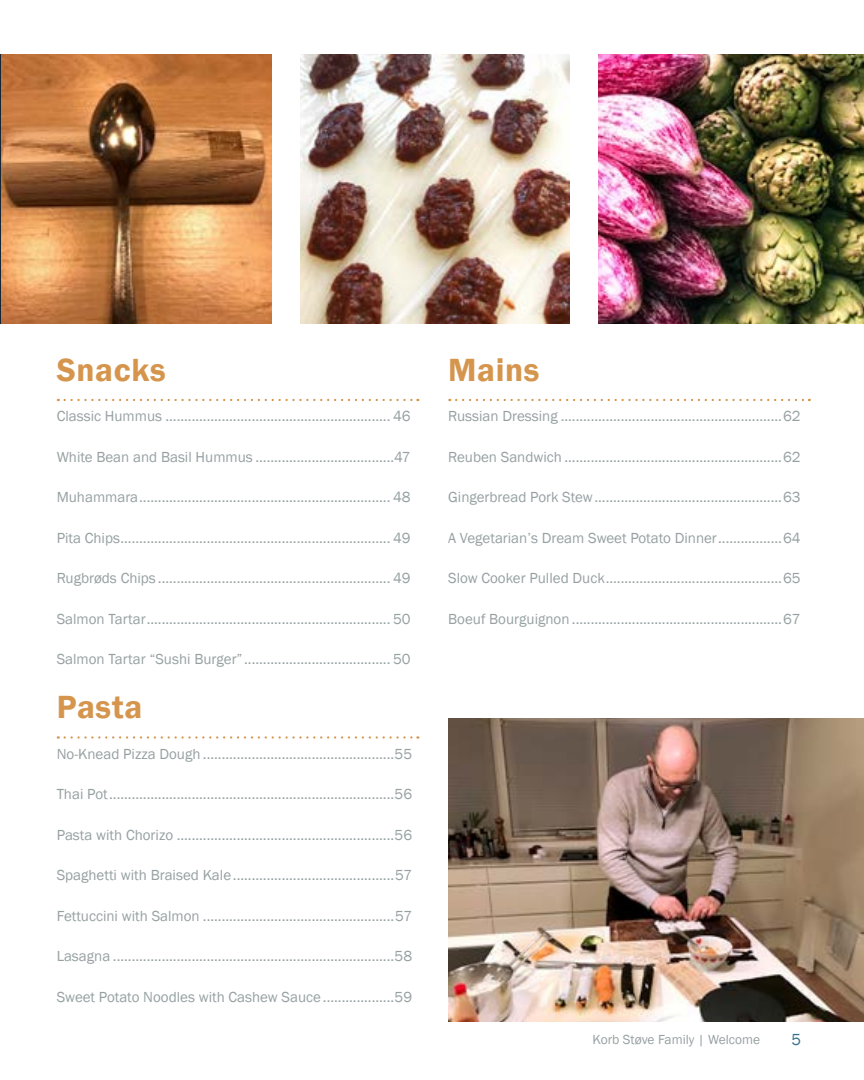
<style>
.page{position:relative;width:864px;height:1080px;background:#fff}
.page>*{position:absolute;margin:0;border:0;box-sizing:border-box;transform-origin:0 0}
.t1{font:600 33px "Franklin Gothic";letter-spacing:.02em;color:#d5954d}
.t2{font:16.5px "Franklin Gothic";color:#38718c}
.t3{font:15px "Franklin Gothic";color:#96a0a2}
.t4{font:13.5px "Franklin Gothic";color:#96a0a2}
</style>
<div class="page">
<hr style="left:0;top:54px;width:1px;height:270px;background:#162635">
<img style="left:2px;top:54px;width:270px;height:270px">
<img style="left:300px;top:54px;width:270px;height:270px">
<img style="left:598px;top:54px;width:266px;height:270px">
<img style="left:448px;top:718px;width:416px;height:304px">
<svg style="left:65px;top:399px;width:353px;height:2px"></svg>
<svg style="left:65px;top:736px;width:353px;height:3px"></svg>
<svg style="left:456px;top:399px;width:354px;height:2px"></svg>
<h1 class="t1" style="left:57px;top:350px;width:111px">Snacks</h1>
<p class="t3" style="left:57px;top:407px;width:355px">Classic Hummus ............................................................ 46</p>
<p class="t3" style="left:57px;top:448px;width:355px">White Bean and Basil Hummus .....................................47</p>
<p class="t3" style="left:57px;top:488px;width:355px">Muhammara................................................................... 48</p>
<p class="t3" style="left:57px;top:529px;width:355px">Pita Chips........................................................................ 49</p>
<p class="t3" style="left:57px;top:569px;width:355px">Rugbrøds Chips .............................................................. 49</p>
<p class="t3" style="left:57px;top:610px;width:355px">Salmon Tartar................................................................. 50</p>
<p class="t3" style="left:57px;top:650px;width:355px">Salmon Tartar “Sushi Burger”....................................... 50</p>
<h1 class="t1" style="left:57px;top:687px;width:87px">Pasta</h1>
<p class="t3" style="left:57px;top:745px;width:357px">No-Knead Pizza Dough ...................................................55</p>
<p class="t3" style="left:57px;top:785px;width:357px">Thai Pot............................................................................56</p>
<p class="t3" style="left:57px;top:826px;width:357px">Pasta with Chorizo ..........................................................56</p>
<p class="t3" style="left:57px;top:866px;width:357px">Spaghetti with Braised Kale...........................................57</p>
<p class="t3" style="left:57px;top:907px;width:357px">Fettuccini with Salmon ...................................................57</p>
<p class="t3" style="left:57px;top:947px;width:357px">Lasagna ...........................................................................58</p>
<p class="t3" style="left:57px;top:988px;width:357px">Sweet Potato Noodles with Cashew Sauce ...................59</p>
<h1 class="t1" style="left:448px;top:350px;width:93px">Mains</h1>
<p class="t3" style="left:448px;top:407px;width:354px">Russian Dressing ...........................................................62</p>
<p class="t3" style="left:448px;top:448px;width:354px">Reuben Sandwich ..........................................................62</p>
<p class="t3" style="left:448px;top:488px;width:354px">Gingerbread Pork Stew..................................................63</p>
<p class="t3" style="left:448px;top:529px;width:354px">A Vegetarian’s Dream Sweet Potato Dinner.................64</p>
<p class="t3" style="left:448px;top:569px;width:354px">Slow Cooker Pulled Duck...............................................65</p>
<p class="t3" style="left:448px;top:610px;width:354px">Boeuf Bourguignon ........................................................67</p>
<p class="t4" style="left:593px;top:1031px;width:169px">Korb Støve Family | Welcome</p>
<p class="t2" style="left:792px;top:1030px;width:11px">5</p>
</div>
